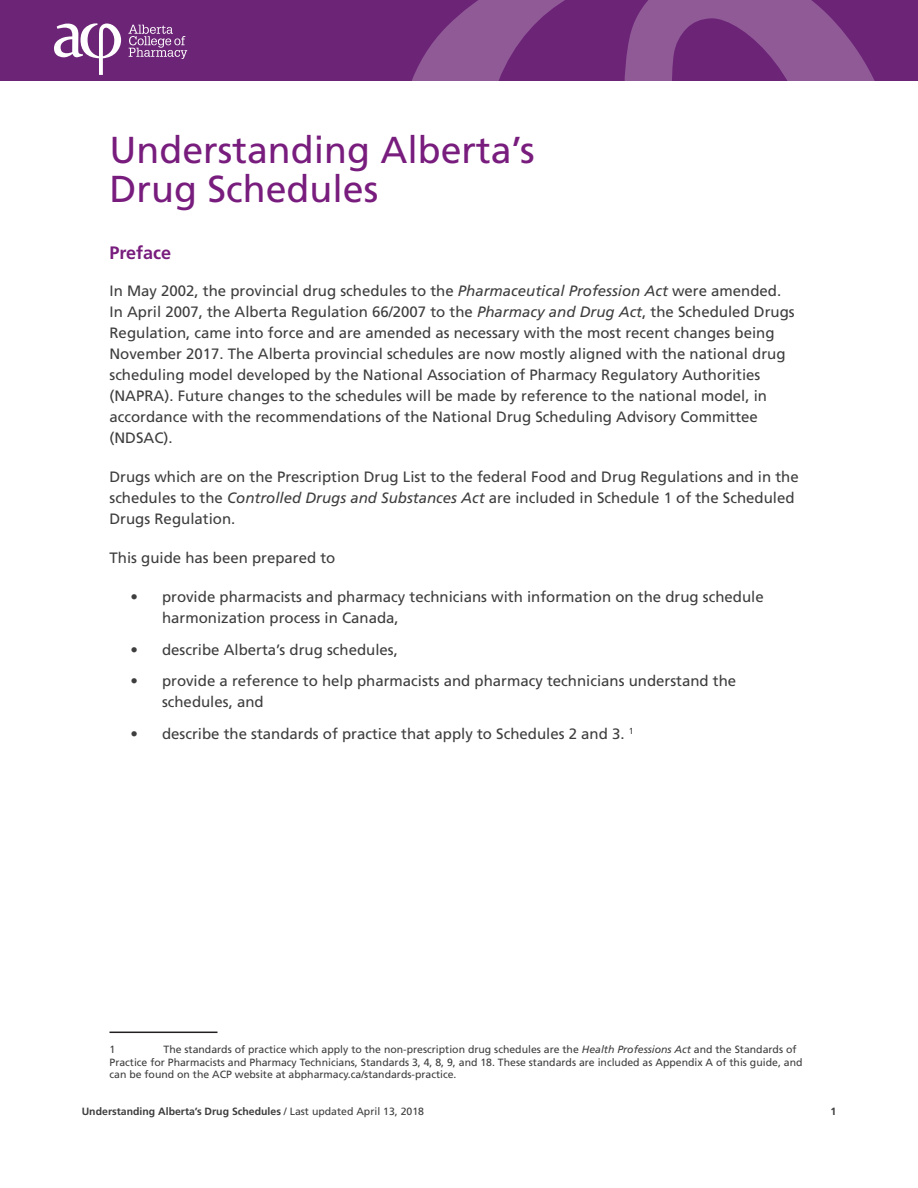
<style>
.page{position:relative;width:918px;height:1188px;background:#fff}
.page>*{position:absolute;margin:0;border:0;box-sizing:border-box;transform-origin:0 0}
.Guideline_Section_Ti{font:37.5px/39px "Frutiger";color:#781d7d}
.Subhead_1{font:700 18px "Frutiger";color:#781d7d}
.t1{font:15px/21px "Frutiger";color:#3e3e3f}
.t2{font:10.5px/12.6px "Frutiger";color:#3e3e3f}
.t3{font:700 10.5px "Frutiger";color:#3e3e3f}
.s1{font-style:italic}
.s2{font-weight:400}
</style>
<div class="page">
<div style="left:0;top:0;width:918px;height:80px;background:#6c2476"></div>
<svg style="left:412px;top:0;width:462px;height:80px"></svg>
<hr style="left:110px;top:1032px;width:108px;height:1px;background:#231f20">
<svg style="left:128px;top:25px;width:59px;height:34px"></svg>
<svg style="left:54px;top:23px;width:67px;height:52px"></svg>
<p class="Guideline_Section_Ti" style="left:110px;top:130px;width:427px">Understanding Alberta’s<br>Drug Schedules</p>
<p class="Subhead_1" style="left:110px;top:242px;width:63px">Preface</p>
<p class="t1" style="left:110px;top:280px;width:687px">In May 2002, the provincial drug schedules to the <span class="s1">Pharmaceutical Profession Act</span> were amended.<br>In April 2007, the Alberta Regulation 66/2007 to the <span class="s1">Pharmacy and Drug Act</span>, the Scheduled Drugs Regulation, came into force and are amended as necessary with the most recent changes being November 2017. The Alberta provincial schedules are now mostly aligned with the national drug scheduling model developed by the National Association of Pharmacy Regulatory Authorities (NAPRA). Future changes to the schedules will be made by reference to the national model, in accordance with the recommendations of the National Drug Scheduling Advisory Committee (NDSAC).</p>
<p class="t1" style="left:110px;top:466px;width:691px">Drugs which are on the Prescription Drug List to the federal Food and Drug Regulations and in the schedules to the <span class="s1">Controlled Drugs and Substances Act</span> are included in Schedule 1 of the Scheduled<br>Drugs Regulation.</p>
<p class="t1" style="left:110px;top:547px;width:227px">This guide has been prepared to</p>
<p class="t1" style="left:162px;top:586px;width:603px;text-indent:-32px">• provide pharmacists and pharmacy technicians with information on the drug schedule harmonization process in Canada,</p>
<p class="t1" style="left:130px;top:639px;width:269px">• describe Alberta’s drug schedules,</p>
<p class="t1" style="left:162px;top:670px;width:576px;text-indent:-32px">• provide a reference to help pharmacists and pharmacy technicians understand the schedules, and</p>
<p class="t1" style="left:130px;top:723px;width:505px">• describe the standards of practice that apply to Schedules 2 and 3. <sup>1</sup></p>
<p class="t2" style="left:110px;top:1043px;width:695px;text-indent:54px">The standards of practice which apply to the non-prescription drug schedules are the <span class="s1">Health Professions Act</span> and the Standards of<br>Practice for Pharmacists and Pharmacy Technicians, Standards 3, 4, 8, 9, and 18. These standards are included as Appendix A of this guide, and can be found on the ACP website at abpharmacy.ca/standards-practice.</p>
<p class="t2" style="left:110px;top:1043px;width:7px">1</p>
<p class="t3" style="left:82px;top:1105px;width:344px">Understanding Alberta’s Drug Schedules <span class="s2">/ Last updated April 13, 2018</span></p>
<p class="t3" style="left:830px;top:1105px;width:7px">1</p>
</div>
